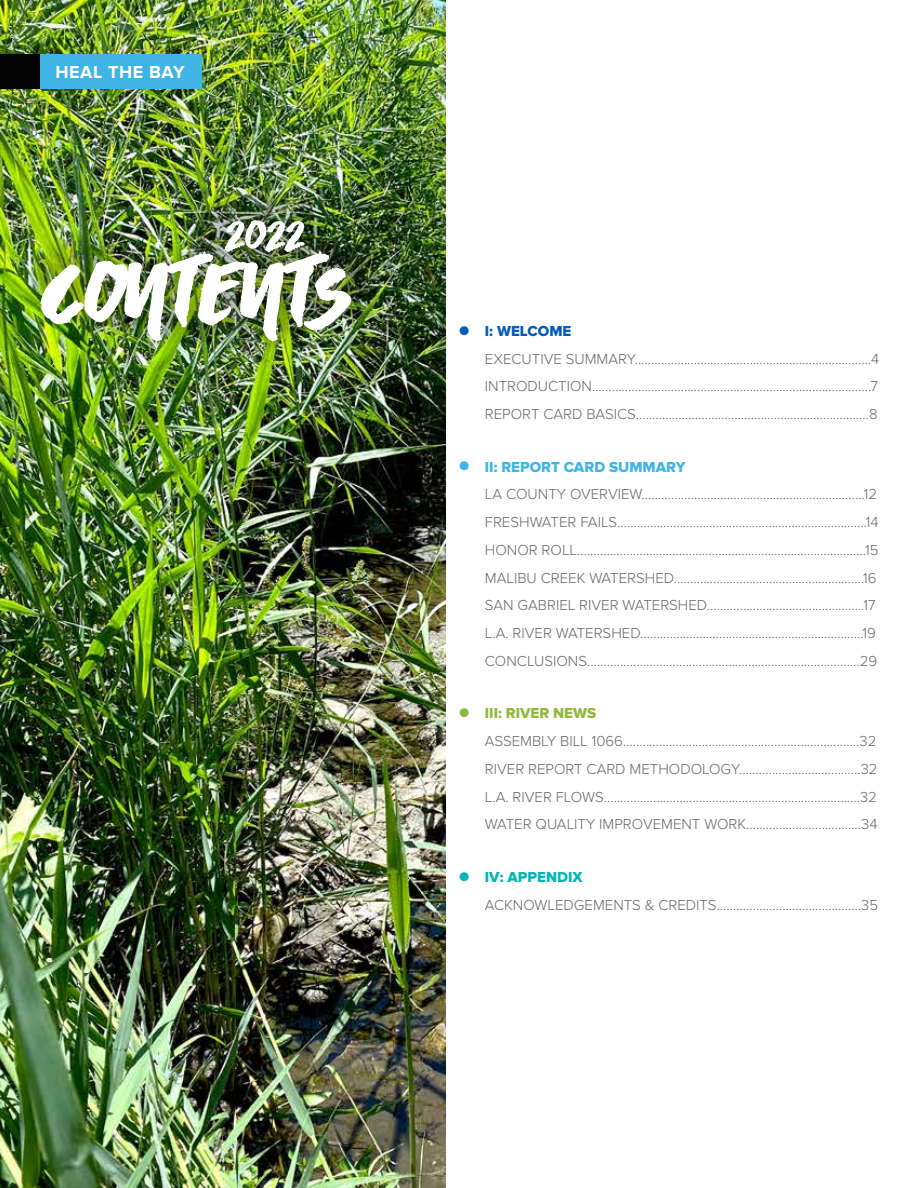
<style>
.page{position:relative;width:918px;height:1188px;background:#fff}
.page>*{position:absolute;margin:0;border:0;box-sizing:border-box;transform-origin:0 0}
.t1{font:108px "Asphalts Display";color:#fff}
.t2{font:52.5px "Asphalts Brush";color:#fff}
.t3{font:700 18px "Proxima Nova";letter-spacing:.03em;color:#fff}
.t4{font:300 15px/27.8px "Proxima Nova";color:#666767;text-align:justify}
.t5{font:15px "Proxima Nova Extrabld";color:#40b4e5}
.t6{font:15px "Proxima Nova Extrabld";color:#90b83e}
.t7{font:15px "Proxima Nova Extrabld";color:#03b6b6}
.t8{font:15px "Proxima Nova Extrabld";color:#005cb9}
.s1{font-size:36px}
</style>
<div class="page">
<img style="left:0;top:0;width:446px;height:1188px">
<div style="left:0;top:54px;width:40px;height:34px;background:#030303"></div>
<div style="left:40px;top:54px;width:162px;height:34px;background:#40b4e5"></div>
<p class="t3" style="left:56px;top:62px;width:131px">HEAL THE BAY</p>
<h2 class="t2" style="left:226px;top:195px;width:81px">2022</h2>
<h1 class="t1" style="left:40px;top:238px;width:312px">CONTENTS</h1>
<p class="t8" style="left:458px;top:322px;width:115px"><span class="s1">•</span> I: WELCOME</p>
<p class="t4" style="left:485px;top:345px;width:396px">EXECUTIVE SUMMARY........................................................................4<br>INTRODUCTION.....................................................................................7<br>REPORT CARD BASICS.......................................................................8</p>
<p class="t5" style="left:458px;top:458px;width:229px"><span class="s1">•</span> II: REPORT CARD SUMMARY</p>
<p class="t4" style="left:485px;top:481px;width:395px;text-align:left">LA COUNTY OVERVIEW....................................................................12<br>FRESHWATER FAILS............................................................................14<br>HONOR ROLL........................................................................................15<br>MALIBU CREEK WATERSHED..........................................................16<br>SAN GABRIEL RIVER WATERSHED................................................17<br>L.A. RIVER WATERSHED....................................................................19<br>CONCLUSIONS...................................................................................29</p>
<p class="t6" style="left:458px;top:705px;width:140px"><span class="s1">•</span> III: RIVER NEWS</p>
<p class="t4" style="left:485px;top:727px;width:394px">ASSEMBLY BILL 1066........................................................................32<br>RIVER REPORT CARD METHODOLOGY.....................................32<br>L.A. RIVER FLOWS..............................................................................32<br>WATER QUALITY IMPROVEMENT WORK...................................34</p>
<p class="t7" style="left:458px;top:868px;width:126px"><span class="s1">•</span> IV: APPENDIX</p>
<p class="t4" style="left:485px;top:891px;width:395px">ACKNOWLEDGEMENTS &amp; CREDITS............................................35</p>
</div>
